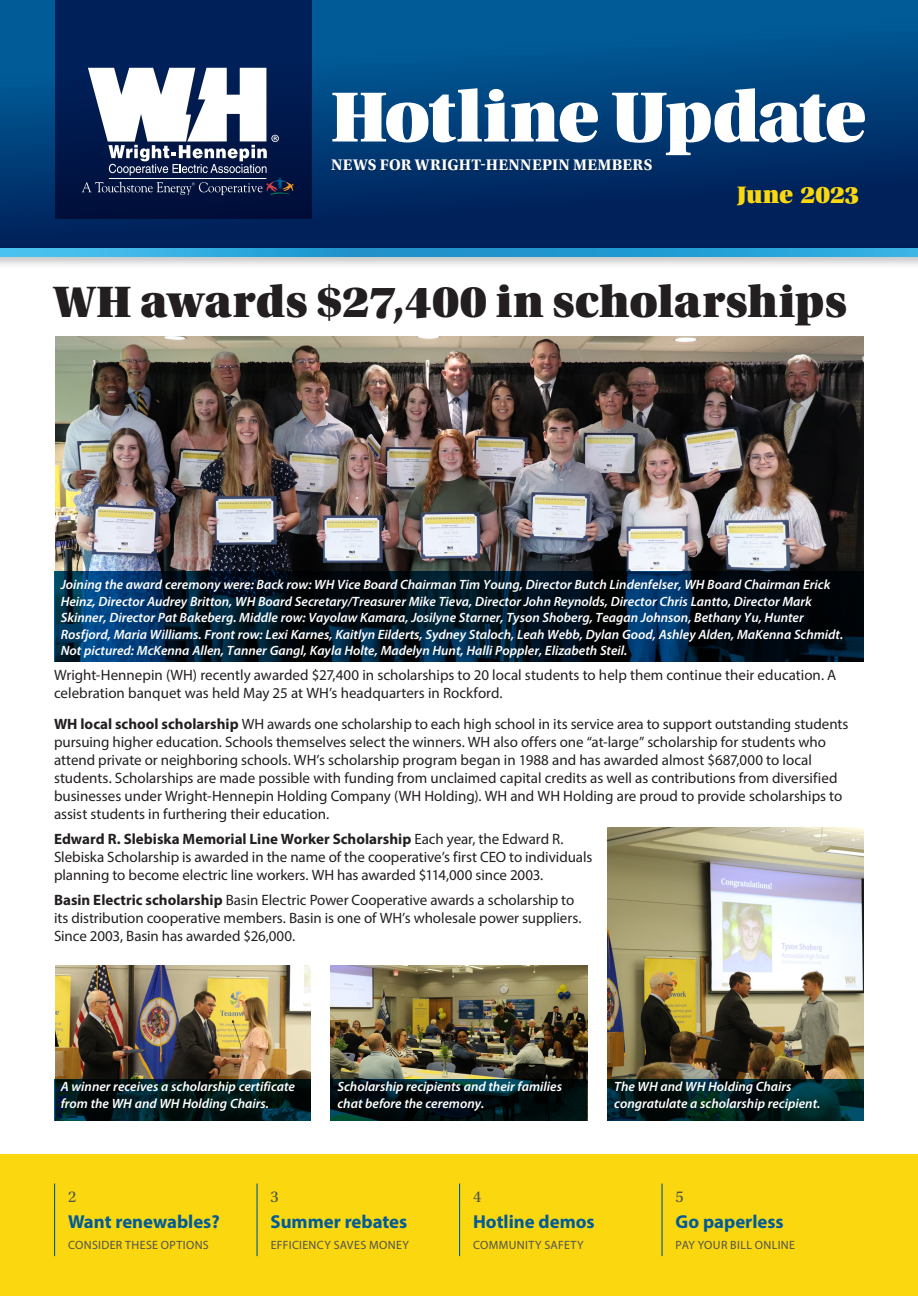
<style>
.page{position:relative;width:918px;height:1296px;background:#fff}
.page>*{position:absolute;margin:0;border:0;box-sizing:border-box;transform-origin:0 0}
.t1{font:75px "Utopia Std Black Headline";letter-spacing:-.02em;color:#fff}
.Headline_1{font:46.5px "Utopia Std Black Headline";letter-spacing:.01em;color:#231f20}
.t2{font:25.2px "Utopia Std Black Headline";letter-spacing:-.005em;color:#fad70f}
.t3{font:700 18.75px "Myriad Pro";color:#005c98}
.t4{font:16.5px "Utopia Std";color:#515251}
.t5{font:700 16.2px "Utopia Std";letter-spacing:.025em;color:#fff}
.Body_Text{font:15px/18px "Myriad Pro";letter-spacing:-.005em;color:#231f20}
.t6{font:italic 600 13.5px/16.5px "Myriad Pro";color:#fff}
.t7{font:12px "Myriad Pro";letter-spacing:.03em;color:#515251}
.s1{font-weight:700}
</style>
<div class="page">
<div style="left:0;top:0;width:918px;height:248px;background:linear-gradient(to bottom,#00629f,#001952)"></div>
<div style="left:0;top:244px;width:918px;height:25px;background:#231f20;opacity:.3"></div>
<svg style="left:0;top:248px;width:918px;height:8px;background:#2ba4d9"></svg>
<div style="left:55px;top:0;width:257px;height:219px;background:linear-gradient(to bottom,#002461,#000f3b)"></div>
<div style="left:81px;top:67px;width:215px;height:131px;background:#231f20;opacity:.3"></div>
<svg style="left:82px;top:68px;width:212px;height:127px"></svg>
<div style="left:332px;top:160px;width:323px;height:13px;background:#042e61"></div>
<div style="left:0;top:1154px;width:918px;height:142px;background:#fad70f"></div>
<hr style="left:256px;top:1184px;width:2px;height:24px;background:#005c98">
<hr style="left:661px;top:1184px;width:2px;height:24px;background:#005c98">
<hr style="left:256px;top:1208px;width:2px;height:26px;background:#005c98">
<hr style="left:661px;top:1208px;width:2px;height:26px;background:#005c98">
<svg style="left:54px;top:1184px;width:1px;height:72px"></svg>
<hr style="left:256px;top:1234px;width:2px;height:22px;background:#005c98">
<svg style="left:459px;top:1184px;width:1px;height:72px"></svg>
<hr style="left:661px;top:1234px;width:2px;height:22px;background:#005c98">
<img style="left:55px;top:336px;width:809px;height:235px">
<img style="left:608px;top:827px;width:256px;height:252px">
<img style="left:55px;top:965px;width:255px;height:114px">
<svg style="left:54px;top:571px;width:810px;height:91px;background:#001b30"></svg>
<img style="left:331px;top:965px;width:256px;height:114px">
<svg style="left:608px;top:1079px;width:256px;height:41px;background:#001f21"></svg>
<svg style="left:331px;top:1079px;width:256px;height:41px;background:#001317"></svg>
<svg style="left:54px;top:1079px;width:256px;height:41px;background:#00171a"></svg>
<h1 class="t1" style="left:331px;top:78px;width:536px">Hotline Update</h1>
<p class="t5" style="left:331px;top:155px;width:323px">NEWS FOR WRIGHT-HENNEPIN MEMBERS</p>
<p class="t2" style="left:737px;top:181px;width:124px">June 2023</p>
<p class="Headline_1" style="left:54px;top:278px;width:794px">WH awards $27,400 in scholarships</p>
<p class="t6" style="left:61px;top:576px;width:784px">Joining the award ceremony were: Back row: WH Vice Board Chairman Tim Young, Director Butch Lindenfelser, WH Board Chairman Erick Heinz, Director Audrey Britton, WH Board Secretary/Treasurer Mike Tieva, Director John Reynolds, Director Chris Lantto, Director Mark Skinner, Director Pat Bakeberg. Middle row: Vayolaw Kamara, Josilyne Starner, Tyson Shoberg, Teagan Johnson, Bethany Yu, Hunter Rosfjord, Maria Williams. Front row: Lexi Karnes, Kaitlyn Eilderts, Sydney Staloch, Leah Webb, Dylan Good, Ashley Alden, MaKenna Schmidt.<br>Not pictured: McKenna Allen, Tanner Gangl, Kayla Holte, Madelyn Hunt, Halli Poppler, Elizabeth Steil.</p>
<p class="Body_Text" style="left:54px;top:665px;width:784px">Wright-Hennepin (WH) recently awarded $27,400 in scholarships to 20 local students to help them continue their education. A celebration banquet was held May 25 at WH’s headquarters in Rockford.</p>
<p class="Body_Text" style="left:54px;top:715px;width:796px"><span class="s1">WH local school scholarship</span> WH awards one scholarship to each high school in its service area to support outstanding students pursuing higher education. Schools themselves select the winners. WH also offers one “at-large” scholarship for students who attend private or neighboring schools. WH’s scholarship program began in 1988 and has awarded almost $687,000 to local students. Scholarships are made possible with funding from unclaimed capital credits as well as contributions from diversified businesses under Wright-Hennepin Holding Company (WH Holding). WH and WH Holding are proud to provide scholarships to assist students in furthering their education.</p>
<p class="Body_Text" style="left:54px;top:830px;width:540px"><span class="s1">Edward R. Slebiska Memorial Line Worker Scholarship</span> Each year, the Edward R.<br>Slebiska Scholarship is awarded in the name of the cooperative’s first CEO to individuals planning to become electric line workers. WH has awarded $114,000 since 2003.</p>
<p class="Body_Text" style="left:54px;top:890px;width:529px"><span class="s1">Basin Electric scholarship</span> Basin Electric Power Cooperative awards a scholarship to its distribution cooperative members. Basin is one of WH’s wholesale power suppliers.<br>Since 2003, Basin has awarded $26,000.</p>
<p class="t6" style="left:61px;top:1078px;width:236px">A winner receives a scholarship certificate from the WH and WH Holding Chairs.</p>
<p class="t6" style="left:338px;top:1078px;width:226px">Scholarship recipients and their families chat before the ceremony.</p>
<p class="t6" style="left:614px;top:1078px;width:208px">The WH and WH Holding Chairs congratulate a scholarship recipient.</p>
<p class="t4" style="left:68px;top:1187px;width:10px">2</p>
<p class="t4" style="left:271px;top:1187px;width:10px">3</p>
<p class="t4" style="left:473px;top:1187px;width:10px">4</p>
<p class="t4" style="left:676px;top:1187px;width:10px">5</p>
<p class="t3" style="left:68px;top:1209px;width:153px">Want renewables?</p>
<p class="t3" style="left:271px;top:1209px;width:138px">Summer rebates</p>
<p class="t3" style="left:473px;top:1209px;width:123px">Hotline demos</p>
<p class="t3" style="left:676px;top:1209px;width:110px">Go paperless</p>
<p class="t7" style="left:68px;top:1238px;width:142px">CONSIDER THESE OPTIONS</p>
<p class="t7" style="left:271px;top:1238px;width:140px">EFFICIENCY SAVES MONEY</p>
<p class="t7" style="left:473px;top:1238px;width:112px">COMMUNITY SAFETY</p>
<p class="t7" style="left:676px;top:1238px;width:121px">PAY YOUR BILL ONLINE</p>
</div>
